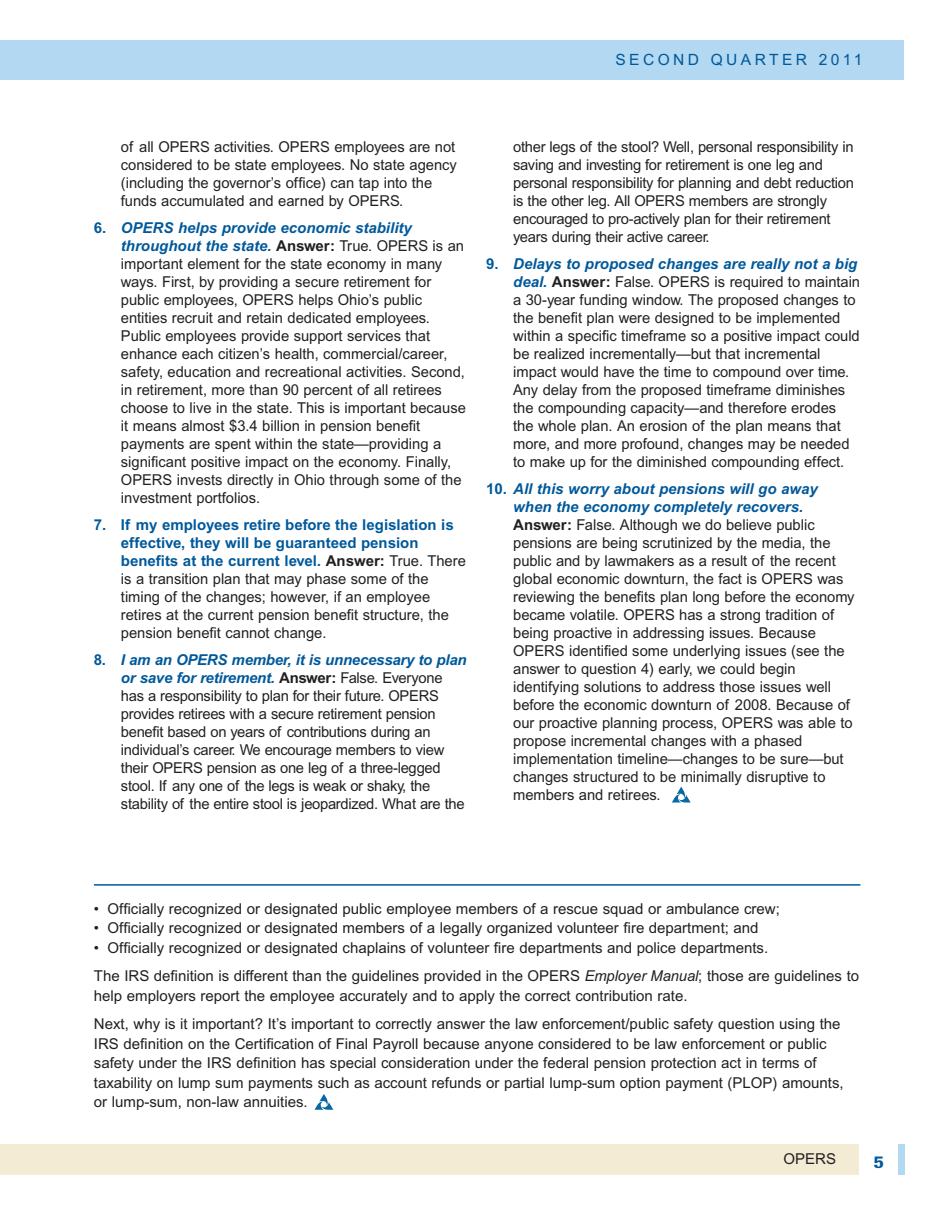
<style>
.page{position:relative;width:945px;height:1215px;background:#fff}
.page>*{position:absolute;margin:0;border:0;box-sizing:border-box;transform-origin:0 0}
.t1{font:18.75px "Imago Mdm";color:#00599b}
.t2{font:15.6px "Arial MT Std";letter-spacing:.22em;color:#00599b}
.t3{font:15px/18px "Arial";color:#231f20}
.t4{font:15px/18px "Arial MT Std";color:#231f20}
.t5{font:15px/18px "Arial";letter-spacing:-.02em;color:#231f20}
.t6{font:italic 700 15px/18px "Arial MT Std";color:#00599b}
.t7{font:700 15px/18px "Arial";color:#00599b}
.s1{font-family:"Arial";font-style:normal}
.s2{font-family:"Arial";font-style:normal;color:#231f20}
.s3{font-family:"Arial";font-weight:400;font-style:normal;color:#231f20}
.s4{font-family:"Arial MT Std";font-style:italic}
.s5{font-family:"Arial MT Std";color:#231f20}
.s6{font-family:"Arial MT Std";font-weight:400;color:#231f20}
.s7{font-family:"Arial MT Std";font-weight:700;font-style:italic;color:#00599b}
.s8{font-weight:700}
.s9{font-style:italic}
</style>
<div class="page">
<div style="left:14px;top:40px;width:890px;height:40px;background:#b3d8f1"></div>
<div style="left:14px;top:1144px;width:845px;height:30px;background:#f4ebd5"></div>
<div style="left:898px;top:1144px;width:6px;height:30px;background:#b3d8f1"></div>
<div style="left:0;top:40px;width:14px;height:40px;background:#b3d8f1"></div>
<div style="left:0;top:1144px;width:14px;height:30px;background:#f4ebd5"></div>
<svg style="left:672px;top:787px;width:19px;height:16px"></svg>
<svg style="left:315px;top:1094px;width:18px;height:16px"></svg>
<hr style="left:94px;top:884px;width:766px;height:2px;background:#00599b">
<p class="t2" style="left:615px;top:54px;width:249px">SECOND QUARTER 2011</p>
<p class="t3" style="left:121px;top:139px;width:337px">of all OPERS activities. OPERS employees are not considered to be state employees. No state agency (including the governor’s office) can tap into the funds accumulated and earned by OPERS.</p>
<p class="t6" style="left:121px;top:220px;width:345px;text-indent:-27px"><span class="s1">6.</span> OPERS helps provide economic stability throughout the state. <span class="s2">Answer:</span> <span class="s3">True. OPERS is an</span></p>
<p class="t3" style="left:121px;top:256px;width:323px">important element for the state economy in many ways. First, by providing a secure retirement for public employees, OPERS helps Ohio’s public entities recruit and retain dedicated employees.</p>
<p class="t4" style="left:121px;top:328px;width:346px">Public employees provide support services that enhance each citizen’s health, commercial/career, safety, education and recreational activities. Second, in retirement, more than 90 percent of all retirees choose to live in the state. This is important because it means almost $3.4 billion in pension benefit payments are spent within the state—providing a significant positive impact on the economy. Finally, OPERS invests directly in Ohio through some of the investment portfolios.</p>
<p class="t7" style="left:121px;top:517px;width:346px;text-indent:-27px">7. If my employees retire before the legislation is effective, they will be guaranteed pension benefits at the current level<span class="s4">.</span> <span class="s5">Answer:</span> <span class="s6">True. There</span></p>
<p class="t4" style="left:121px;top:571px;width:330px">is a transition plan that may phase some of the timing of the changes; however, if an employee retires at the current pension benefit structure, the pension benefit cannot change.</p>
<p class="t6" style="left:94px;top:652px;width:374px;text-align:center"><span class="s1">8.</span> I am an OPERS member, it is unnecessary to plan or save for retirement. <span class="s2">Answer:</span> <span class="s3">False. Everyone</span></p>
<p class="t5" style="left:121px;top:688px;width:345px">has a responsibility to plan for their future. OPERS provides retirees with a secure retirement pension benefit based on years of contributions during an individual’s career. We encourage members to view their OPERS pension as one leg of a three-legged stool. If any one of the legs is weak or shaky, the stability of the entire stool is jeopardized. What are the</p>
<p class="t5" style="left:513px;top:139px;width:342px">other legs of the stool? Well, personal responsibility in saving and investing for retirement is one leg and personal responsibility for planning and debt reduction is the other leg. All OPERS members are strongly encouraged to pro-actively plan for their retirement years during their active career.</p>
<p class="t6" style="left:486px;top:256px;width:373px"><span class="s1">9.</span> Delays to proposed changes are really not a big</p>
<p class="t3" style="left:513px;top:274px;width:348px"><span class="s7">deal.</span> <span class="s8">Answer:</span> False. OPERS is required to maintain a 30-year funding window. The proposed changes to the benefit plan were designed to be implemented within a specific timeframe so a positive impact could be realized incrementally—but that incremental impact would have the time to compound over time.<br>Any delay from the proposed timeframe diminishes the compounding capacity—and therefore erodes the whole plan. An erosion of the plan means that more, and more profound, changes may be needed to make up for the diminished compounding effect.</p>
<p class="t6" style="left:513px;top:481px;width:306px;text-indent:-27px"><span class="s1">10.</span> All this worry about pensions will go away when the economy completely recovers.</p>
<p class="t3" style="left:513px;top:517px;width:343px"><span class="s8">Answer:</span> False. Although we do believe public pensions are being scrutinized by the media, the public and by lawmakers as a result of the recent global economic downturn, the fact is OPERS was reviewing the benefits plan long before the economy became volatile. OPERS has a strong tradition of being proactive in addressing issues. Because OPERS identified some underlying issues (see the answer to question 4) early, we could begin identifying solutions to address those issues well before the economic downturn of 2008. Because of our proactive planning process, OPERS was able to propose incremental changes with a phased implementation timeline—changes to be sure—but changes structured to be minimally disruptive to members and retirees.</p>
<p class="t4" style="left:94px;top:901px;width:687px">• Officially recognized or designated public employee members of a rescue squad or ambulance crew;</p>
<p class="t4" style="left:94px;top:920px;width:666px">• Officially recognized or designated members of a legally organized volunteer fire department; and</p>
<p class="t4" style="left:94px;top:934px;width:767px;line-height:28.5px">• Officially recognized or designated chaplains of volunteer fire departments and police departments.<br>The IRS definition is different than the guidelines provided in the OPERS <span class="s9">Employer Manual</span>; those are guidelines to</p>
<p class="t4" style="left:94px;top:982px;width:748px;line-height:28.5px">help employers report the employee accurately and to apply the correct contribution rate.<br>Next, why is it important? It’s important to correctly answer the law enforcement/public safety question using the</p>
<p class="t4" style="left:94px;top:1035px;width:751px;line-height:19.5px">IRS definition on the Certification of Final Payroll because anyone considered to be law enforcement or public safety under the IRS definition has special consideration under the federal pension protection act in terms of taxability on lump sum payments such as account refunds or partial lump-sum option payment (PLOP) amounts, or lump-sum, non-law annuities.</p>
<p class="t4" style="left:784px;top:1151px;width:54px">OPERS</p>
<p class="t1" style="left:874px;top:1156px;width:12px">5</p>
</div>
